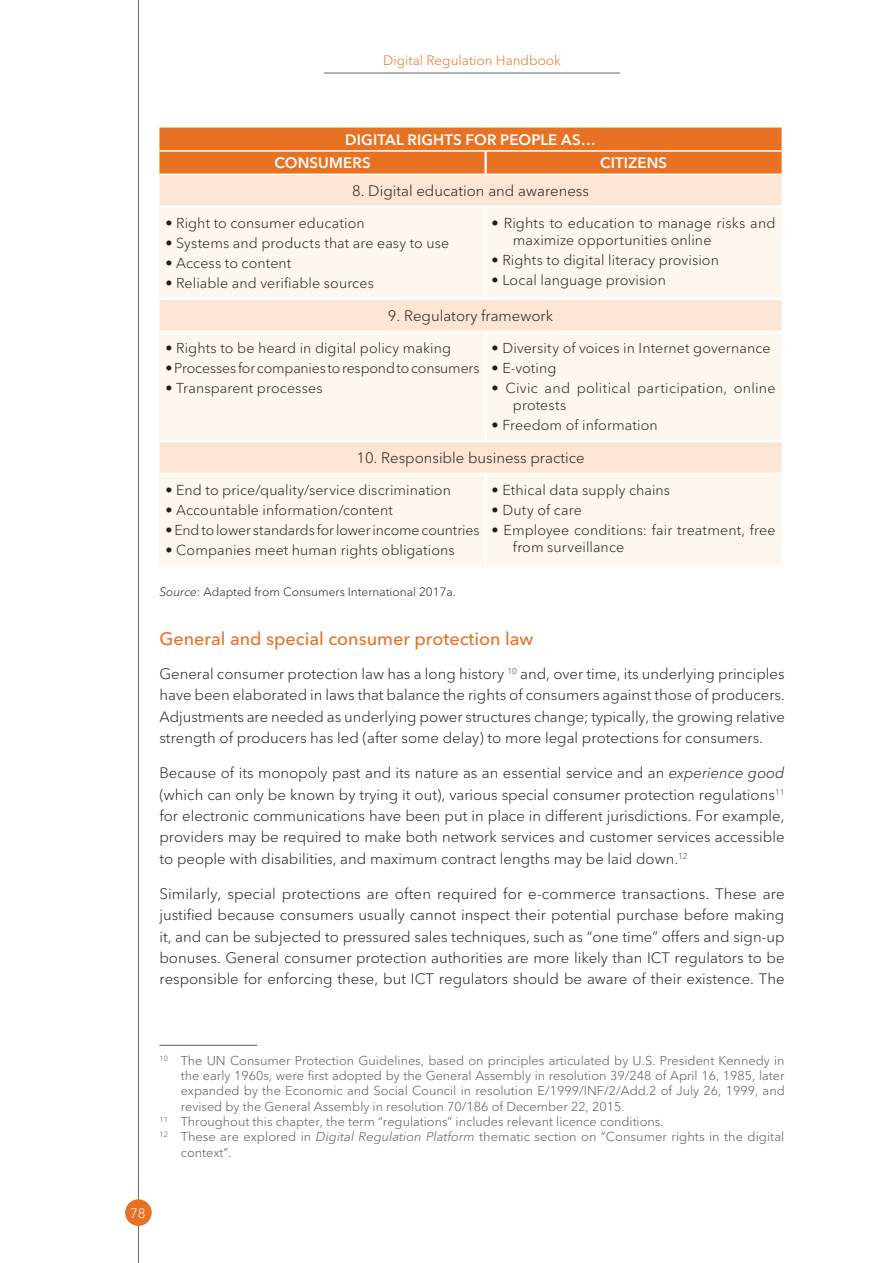
<style>
.page{position:relative;width:893px;height:1263px;background:#fff}
.page>*{position:absolute;margin:0;border:0;box-sizing:border-box;transform-origin:0 0}
.Heading_3{font:500 18px "Avenir Next LT Pro";color:#e87224}
.Normal_center_aligne{font:300 15px/21.3px "Avenir Next LT Pro";color:#231f20;text-align:justify}
.Table_head_white_cen{font:600 15px "Avenir Next LT Pro";letter-spacing:.01em;color:#fff}
.Table_bullet{font:300 14.25px/17.1px "Avenir Next LT Pro";letter-spacing:.005em;color:#231f20}
.t1{font:300 13.5px "Avenir Next LT Pro";color:#e87224}
.t2{font:300 13.5px "Avenir Next LT Pro";color:#fff}
.Footnote_Text{font:300 12.75px/15.3px "Avenir Next LT Pro";color:#57585a;text-align:justify}
.Source_text{font:300 12px "Avenir Next LT Pro";color:#231f20}
.s1{font-style:italic}
</style>
<div class="page">
<hr style="left:138px;top:0;width:1px;height:1263px;background:#67676a">
<div style="left:125px;top:1199px;width:27px;height:27px;background:#e87224;border-radius:50%"></div>
<hr style="left:324px;top:73px;width:296px;height:1px;background:#67676a">
<div style="left:159px;top:128px;width:623px;height:46px;background:#e87224"></div>
<div style="left:159px;top:175px;width:623px;height:30px;background:#fce5d3"></div>
<svg style="left:159px;top:208px;width:623px;height:358px;fill:#fdf7f0"></svg>
<hr style="left:159px;top:150px;width:327px;height:2px;background:#fff">
<hr style="left:486px;top:150px;width:296px;height:2px;background:#fff">
<hr style="left:484px;top:152px;width:3px;height:22px;background:#fff">
<hr style="left:484px;top:208px;width:3px;height:90px;background:#fff">
<hr style="left:159px;top:298px;width:327px;height:2px;background:#fff">
<hr style="left:486px;top:298px;width:296px;height:2px;background:#fff">
<hr style="left:159px;top:330px;width:327px;height:3px;background:#fff">
<hr style="left:486px;top:330px;width:296px;height:3px;background:#fff">
<hr style="left:484px;top:333px;width:3px;height:107px;background:#fff">
<hr style="left:159px;top:440px;width:327px;height:2px;background:#fff">
<hr style="left:486px;top:440px;width:296px;height:2px;background:#fff">
<hr style="left:159px;top:473px;width:327px;height:2px;background:#fff">
<hr style="left:486px;top:473px;width:296px;height:2px;background:#fff">
<hr style="left:484px;top:475px;width:3px;height:91px;background:#fff">
<hr style="left:159px;top:1045px;width:98px;height:1px;background:#57585a">
<p class="t1" style="left:383px;top:53px;width:179px">Digital Regulation Handbook</p>
<p class="Table_head_white_cen" style="left:345px;top:131px;width:252px">DIGITAL RIGHTS FOR PEOPLE AS…</p>
<p class="Table_head_white_cen" style="left:274px;top:154px;width:98px">CONSUMERS</p>
<p class="Table_head_white_cen" style="left:600px;top:154px;width:69px">CITIZENS</p>
<p class="Normal_center_aligne" style="left:352px;top:180px;width:238px">8. Digital education and awareness</p>
<p class="Table_bullet" style="left:165px;top:214px;width:201px">• Right to consumer education</p>
<p class="Table_bullet" style="left:165px;top:235px;width:285px">• Systems and products that are easy to use</p>
<p class="Table_bullet" style="left:165px;top:255px;width:127px">• Access to content</p>
<p class="Table_bullet" style="left:165px;top:275px;width:210px">• Reliable and verifiable sources</p>
<p class="Table_bullet" style="left:513px;top:214px;width:264px;text-indent:-21px">• Rights to education to manage risks and maximize opportunities online</p>
<p class="Table_bullet" style="left:492px;top:252px;width:229px">• Rights to digital literacy provision</p>
<p class="Table_bullet" style="left:492px;top:272px;width:176px">• Local language provision</p>
<p class="Normal_center_aligne" style="left:388px;top:305px;width:167px">9. Regulatory framework</p>
<p class="Table_bullet" style="left:165px;top:339px;width:287px">• Rights to be heard in digital policy making</p>
<p class="Table_bullet" style="left:165px;top:360px;width:316px">• Processes for companies to respond to consumers</p>
<p class="Table_bullet" style="left:165px;top:380px;width:159px">• Transparent processes</p>
<p class="Table_bullet" style="left:492px;top:339px;width:281px">• Diversity of voices in Internet governance</p>
<p class="Table_bullet" style="left:492px;top:360px;width:66px">• E-voting</p>
<p class="Table_bullet" style="left:513px;top:380px;width:264px;text-indent:-21px">• Civic and political participation, online protests</p>
<p class="Table_bullet" style="left:492px;top:417px;width:168px">• Freedom of information</p>
<p class="Normal_center_aligne" style="left:356px;top:447px;width:230px">10. Responsible business practice</p>
<p class="Table_bullet" style="left:165px;top:482px;width:287px">• End to price/quality/service discrimination</p>
<p class="Table_bullet" style="left:165px;top:502px;width:229px">• Accountable information/content</p>
<p class="Table_bullet" style="left:165px;top:522px;width:316px">• End to lower standards for lower income countries</p>
<p class="Table_bullet" style="left:165px;top:542px;width:291px">• Companies meet human rights obligations</p>
<p class="Table_bullet" style="left:492px;top:482px;width:180px">• Ethical data supply chains</p>
<p class="Table_bullet" style="left:492px;top:502px;width:92px">• Duty of care</p>
<p class="Table_bullet" style="left:513px;top:522px;width:264px;text-indent:-21px">• Employee conditions: fair treatment, free from surveillance</p>
<p class="Source_text" style="left:159px;top:585px;width:298px"><span class="s1">Source</span>: Adapted from Consumers International 2017a.</p>
<h3 class="Heading_3" style="left:159px;top:628px;width:375px">General and special consumer protection law</h3>
<p class="Normal_center_aligne" style="left:159px;top:663px;width:627px">General consumer protection law has a long history <sup>10</sup> and, over time, its underlying principles have been elaborated in laws that balance the rights of consumers against those of producers.<br>Adjustments are needed as underlying power structures change; typically, the growing relative strength of producers has led (after some delay) to more legal protections for consumers.</p>
<p class="Normal_center_aligne" style="left:159px;top:762px;width:627px">Because of its monopoly past and its nature as an essential service and an <span class="s1">experience good </span>(which can only be known by trying it out), various special consumer protection regulations<sup>11 </sup>for electronic communications have been put in place in different jurisdictions. For example, providers may be required to make both network services and customer services accessible to people with disabilities, and maximum contract lengths may be laid down.<sup>12</sup></p>
<p class="Normal_center_aligne" style="left:159px;top:883px;width:627px">Similarly, special protections are often required for e-commerce transactions. These are justified because consumers usually cannot inspect their potential purchase before making it, and can be subjected to pressured sales techniques, such as “one time” offers and sign-up bonuses. General consumer protection authorities are more likely than ICT regulators to be responsible for enforcing these, but ICT regulators should be aware of their existence. The</p>
<p class="Footnote_Text" style="left:181px;top:1053px;width:606px;text-indent:-21px"><sup>10</sup> The UN Consumer Protection Guidelines, based on principles articulated by U.S. President Kennedy in the early 1960s, were first adopted by the General Assembly in resolution 39/248 of April 16, 1985, later expanded by the Economic and Social Council in resolution E/1999/INF/2/Add.2 of July 26, 1999, and revised by the General Assembly in resolution 70/186 of December 22, 2015.</p>
<p class="Footnote_Text" style="left:159px;top:1114px;width:506px"><sup>11</sup> Throughout this chapter, the term “regulations” includes relevant licence conditions.</p>
<p class="Footnote_Text" style="left:181px;top:1129px;width:605px;text-indent:-21px"><sup>12</sup> These are explored in <span class="s1">Digital Regulation Platform</span> thematic section on “Consumer rights in the digital context”.</p>
<p class="t2" style="left:130px;top:1205px;width:17px">78</p>
</div>
